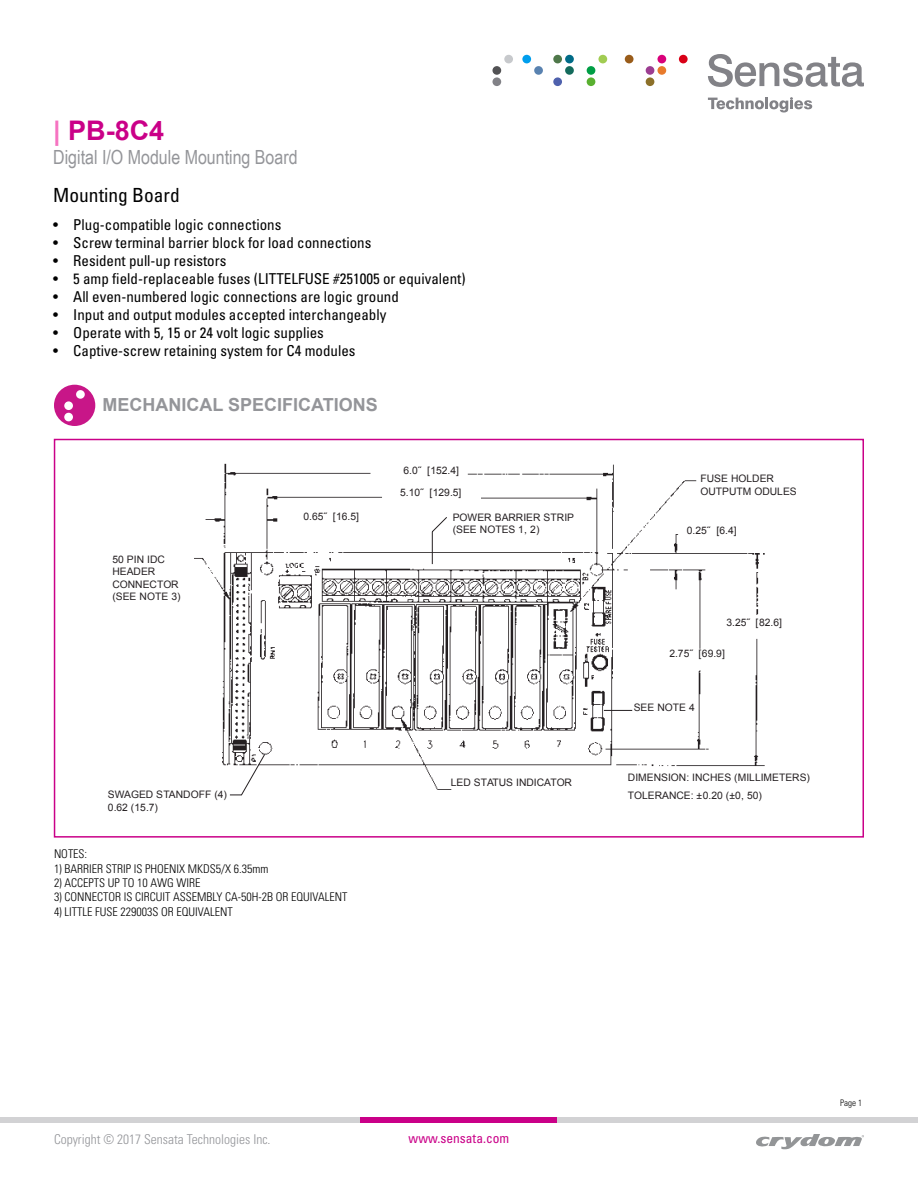
<style>
.page{position:relative;width:918px;height:1188px;background:#fff}
.page>*{position:absolute;margin:0;border:0;box-sizing:border-box;transform-origin:0 0}
.t1{font:700 27px "Arial";color:#ca0088}
.t2{font:19.5px "Arial Narrow";color:#949599}
.t3{font:condensed 19.5px "Univers LT Std";color:#000}
.t4{font:700 18px "Arial";color:#949599}
.t5{font:condensed 15px "Univers LT Std";color:#000}
.t6{font:300 condensed 13.5px "Univers LT Std";color:#949599}
.t7{font:condensed 13.5px "Univers LT Std";color:#ca0088}
.t8{font:300 condensed 12px "Univers LT Std";color:#000}
.t9{font:10.35px/12.3px "Arial";color:#241f21}
.t10{font:300 condensed 9px "Univers LT Std";color:#000}
.s1{color:#f673c1}
</style>
<div class="page">
<svg style="left:708px;top:54px;width:156px;height:33px"></svg>
<svg style="left:708px;top:97px;width:104px;height:15px"></svg>
<div style="left:492px;top:77px;width:9px;height:9px;background:#828287;border-radius:50%"></div>
<div style="left:522px;top:55px;width:9px;height:8px;background:#009eed;border-radius:50%"></div>
<div style="left:534px;top:66px;width:9px;height:9px;background:#5982b0;border-radius:50%"></div>
<div style="left:553px;top:55px;width:9px;height:8px;background:#4f784a;border-radius:50%"></div>
<div style="left:565px;top:55px;width:9px;height:8px;background:#006b87;border-radius:50%"></div>
<div style="left:565px;top:66px;width:9px;height:9px;background:#146b5c;border-radius:50%"></div>
<div style="left:553px;top:77px;width:9px;height:9px;background:#4f61ad;border-radius:50%"></div>
<div style="left:598px;top:55px;width:9px;height:8px;background:#a1cc52;border-radius:50%"></div>
<div style="left:587px;top:66px;width:8px;height:9px;background:#009e45;border-radius:50%"></div>
<div style="left:587px;top:77px;width:8px;height:9px;background:#59b030;border-radius:50%"></div>
<div style="left:657px;top:55px;width:9px;height:8px;background:#d9007a;border-radius:50%"></div>
<div style="left:646px;top:66px;width:8px;height:9px;background:#9c3d91;border-radius:50%"></div>
<div style="left:657px;top:66px;width:9px;height:9px;background:#e87a2b;border-radius:50%"></div>
<div style="left:646px;top:77px;width:8px;height:9px;background:#8c7029;border-radius:50%"></div>
<div style="left:679px;top:55px;width:9px;height:8px;background:#d90017;border-radius:50%"></div>
<div style="left:504px;top:55px;width:9px;height:8px;background:#c7c9cc;border-radius:50%"></div>
<div style="left:492px;top:66px;width:9px;height:9px;background:#525254;border-radius:50%"></div>
<div style="left:625px;top:55px;width:9px;height:8px;background:#995c1a;border-radius:50%"></div>
<div style="left:0;top:1117px;width:918px;height:6px;background:#d2d2d4"></div>
<div style="left:361px;top:1117px;width:196px;height:6px;background:#ca0088"></div>
<svg style="left:756px;top:1134px;width:108px;height:15px"></svg>
<div style="left:54px;top:439px;width:810px;height:399px;border:2px solid #ca0088"></div>
<img style="left:194px;top:463px;width:571px;height:326px">
<div style="left:280px;top:669px;width:16px;height:44px;background:#fff"></div>
<svg style="left:229px;top:753px;width:37px;height:43px"></svg>
<svg style="left:54px;top:385px;width:41px;height:41px"></svg>
<h1 class="t1" style="left:53px;top:113px;width:113px"><span class="s1">|</span> PB-8C4</h1>
<h2 class="t2" style="left:53px;top:143px;width:246px">Digital I/O Module Mounting Board</h2>
<h2 class="t3" style="left:53px;top:183px;width:128px">Mounting Board</h2>
<p class="t5" style="left:53px;top:215px;width:230px">• Plug-compatible logic connections</p>
<p class="t5" style="left:53px;top:233px;width:320px">• Screw terminal barrier block for load connections</p>
<p class="t5" style="left:53px;top:251px;width:175px">• Resident pull-up resistors</p>
<p class="t5" style="left:53px;top:269px;width:414px">• 5 amp field-replaceable fuses (LITTELFUSE #251005 or equivalent)</p>
<p class="t5" style="left:53px;top:287px;width:347px">• All even-numbered logic connections are logic ground</p>
<p class="t5" style="left:53px;top:305px;width:335px">• Input and output modules accepted interchangeably</p>
<p class="t5" style="left:53px;top:323px;width:272px">• Operate with 5, 15 or 24 volt logic supplies</p>
<p class="t5" style="left:53px;top:341px;width:304px">• Captive-screw retaining system for C4 modules</p>
<p class="t4" style="left:102px;top:393px;width:277px">MECHANICAL SPECIFICATIONS</p>
<p class="t9" style="left:112px;top:553px;width:70px">50 PIN IDC<br>HEADER<br>CONNECTOR (SEE NOTE 3)</p>
<p class="t9" style="left:304px;top:510px;width:57px">0.65˝ [16.5]</p>
<p class="t9" style="left:404px;top:465px;width:57px">6.0˝ [152.4]</p>
<p class="t9" style="left:400px;top:487px;width:63px">5.10˝ [129.5]</p>
<p class="t9" style="left:453px;top:511px;width:123px">POWER BARRIER STRIP (SEE NOTES 1, 2)</p>
<p class="t9" style="left:108px;top:789px;width:121px">SWAGED STANDOFF (4)<br>0.62 (15.7)</p>
<p class="t8" style="left:54px;top:847px;width:35px">NOTES:</p>
<p class="t8" style="left:54px;top:861px;width:216px">1) BARRIER STRIP IS PHOENIX MKDS5/X 6.35mm</p>
<p class="t8" style="left:54px;top:876px;width:148px">2) ACCEPTS UP TO 10 AWG WIRE</p>
<p class="t8" style="left:54px;top:890px;width:295px">3) CONNECTOR IS CIRCUIT ASSEMBLY CA-50H-2B OR EQUIVALENT</p>
<p class="t8" style="left:54px;top:904px;width:180px">4) LITTLE FUSE 229003S OR EQUIVALENT</p>
<p class="t9" style="left:451px;top:776px;width:123px">LED STATUS INDICATOR</p>
<p class="t9" style="left:701px;top:473px;width:98px">FUSE HOLDER<br>OUTPUTM ODULES</p>
<p class="t9" style="left:687px;top:525px;width:51px">0.25˝ [6.4]</p>
<p class="t9" style="left:726px;top:616px;width:57px">3.25˝ [82.6]</p>
<p class="t9" style="left:669px;top:647px;width:57px">2.75˝ [69.9]</p>
<p class="t9" style="left:634px;top:701px;width:63px">SEE NOTE 4</p>
<p class="t9" style="left:628px;top:768px;width:184px;line-height:18px">DIMENSION: INCHES (MILLIMETERS)<br>TOLERANCE: ±0.20 (±0, 50)</p>
<p class="t6" style="left:54px;top:1131px;width:218px">Copyright © 2017 Sensata Technologies Inc.</p>
<p class="t7" style="left:409px;top:1130px;width:102px">www.sensata.com</p>
<p class="t10" style="left:840px;top:1098px;width:23px">Page 1</p>
</div>
